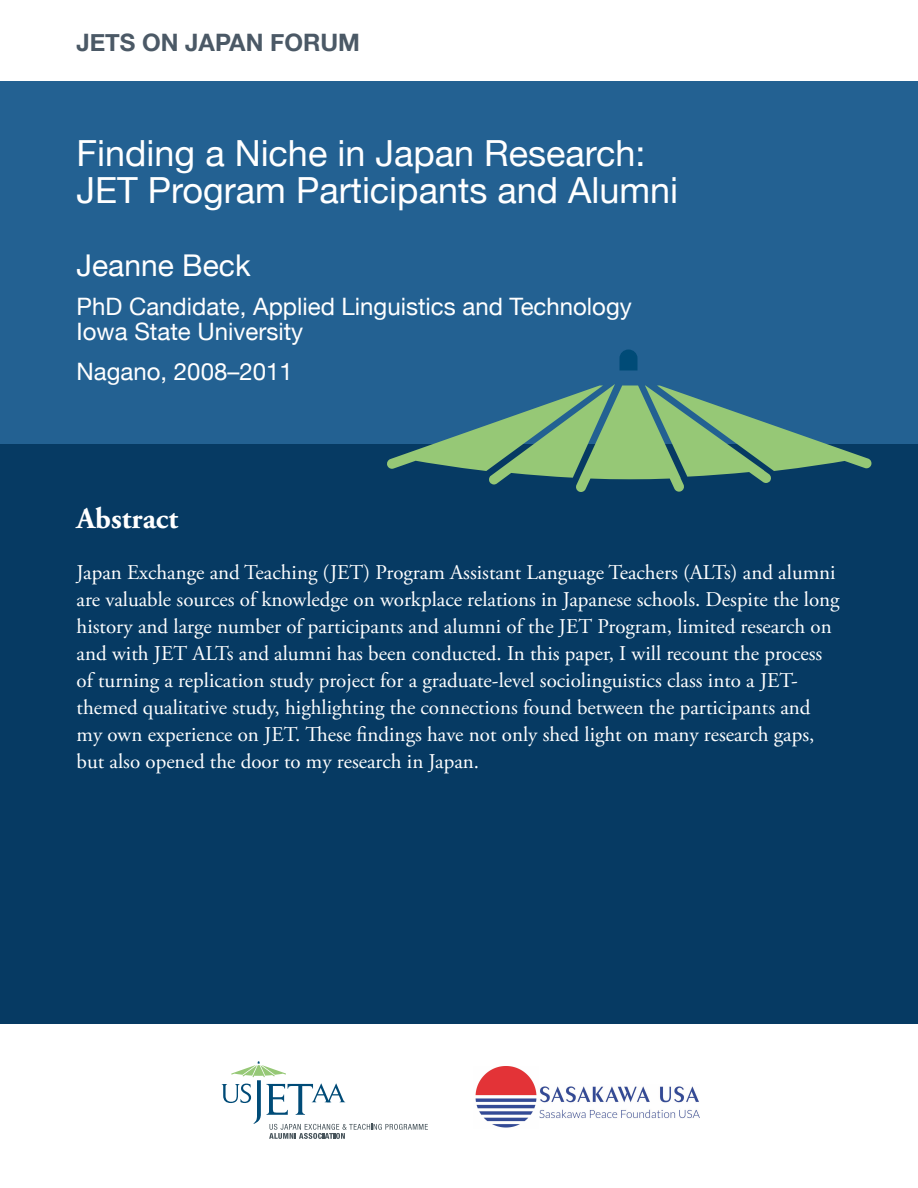
<style>
.page{position:relative;width:918px;height:1188px;background:#fff}
.page>*{position:absolute;margin:0;border:0;box-sizing:border-box;transform-origin:0 0}
.t1{font:36px/37px "Helvetica Neue";color:#fff}
.t2{font:30px "Helvetica Neue";color:#fff}
.t3{font:700 30px "Adobe Garamond Pro";color:#fff}
.t4{font:24px/24.6px "Helvetica Neue";color:#fff}
.t5{font:700 24px "Helvetica Neue";color:#495966}
.t6{font:21px/27px "Adobe Garamond Pro";color:#fff}
</style>
<div class="page">
<div style="left:0;top:81px;width:918px;height:365px;background:#236192"></div>
<div style="left:0;top:444px;width:918px;height:581px;background:#063a63"></div>
<svg style="left:619px;top:350px;width:18px;height:21px"></svg>
<svg style="left:387px;top:386px;width:485px;height:106px"></svg>
<img style="left:475px;top:1067px;width:62px;height:61px">
<img style="left:540px;top:1086px;width:159px;height:33px">
<svg style="left:222px;top:1084px;width:206px;height:55px"></svg>
<svg style="left:231px;top:1061px;width:55px;height:16px"></svg>
<p class="t5" style="left:76px;top:28px;width:285px">JETS ON JAPAN FORUM</p>
<h1 class="t1" style="left:77px;top:134px;width:603px">Finding a Niche in Japan Research:<br>JET Program Participants and Alumni</h1>
<h2 class="t2" style="left:77px;top:247px;width:175px">Jeanne Beck</h2>
<p class="t4" style="left:77px;top:294px;width:557px">PhD Candidate, Applied Linguistics and Technology<br>Iowa State University</p>
<p class="t4" style="left:77px;top:359px;width:218px">Nagano, 2008–2011</p>
<h2 class="t3" style="left:77px;top:506px;width:103px">Abstract</h2>
<p class="t6" style="left:77px;top:561px;width:765px">Japan Exchange and Teaching (JET) Program Assistant Language Teachers (ALTs) and alumni are valuable sources of knowledge on workplace relations in Japanese schools. Despite the long history and large number of participants and alumni of the JET Program, limited research on and with JET ALTs and alumni has been conducted. In this paper, I will recount the process of turning a replication study project for a graduate-level sociolinguistics class into a JET&shy;themed qualitative study, highlighting the connections found between the participants and my own experience on JET. These findings have not only shed light on many research gaps, but also opened the door to my research in Japan.</p>
</div>
